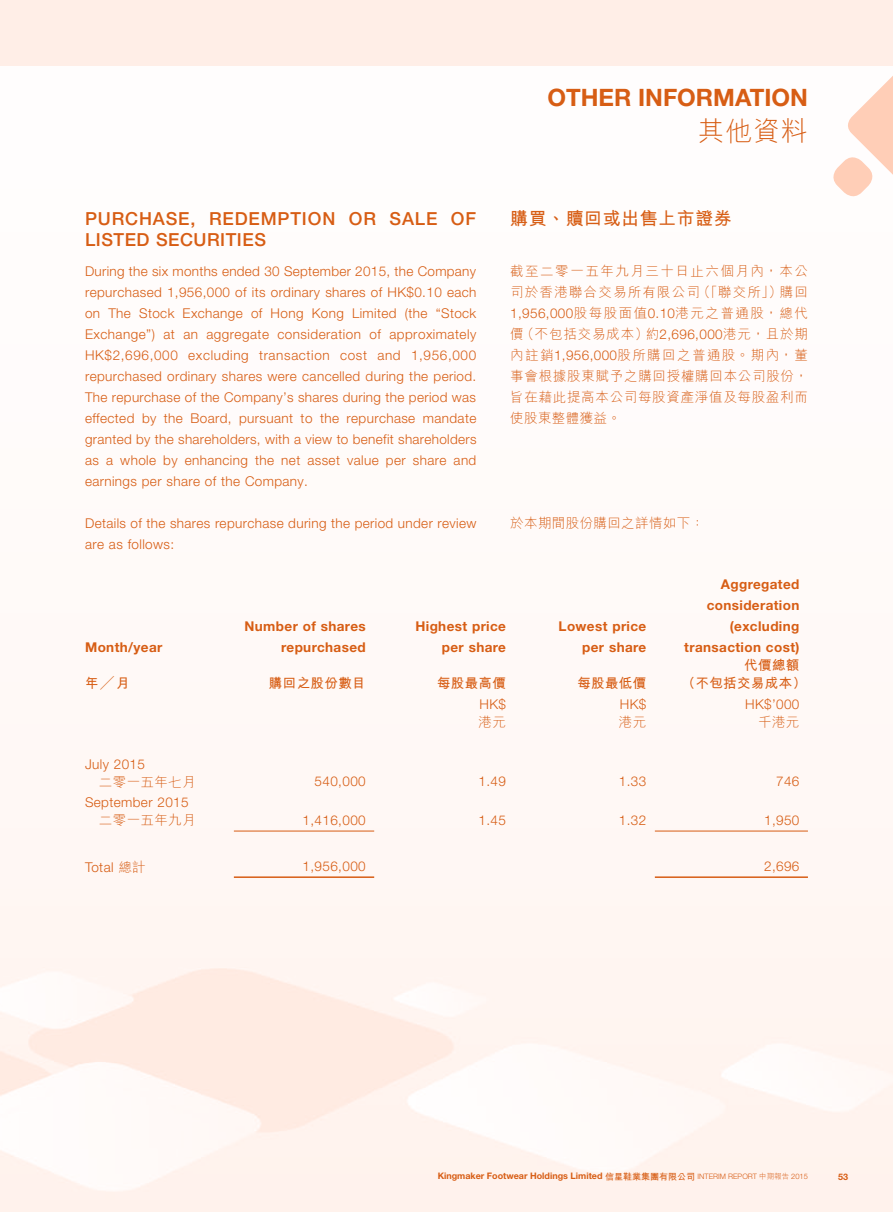
<style>
.page{position:relative;width:893px;height:1212px;background:#fff}
.page>*{position:absolute;margin:0;border:0;box-sizing:border-box;transform-origin:0 0}
.t1{font:300 27px "M Hei HK";color:#d75d14}
.t2{font:700 24px "Helvetica Neue LT Std";color:#d75d14}
.t3{font:500 18px/21px "Helvetica Neue LT Std";letter-spacing:.045em;color:#d75d14}
.t4{font:700 18px "M Hei HK";letter-spacing:.03em;color:#d75d14}
.t5{font:300 13.5px/21px "Helvetica Neue LT Std";letter-spacing:.03em;color:#d75d14;text-align:justify}
.t6{font:300 13.5px/21px "M Hei HK";letter-spacing:.04em;color:#d75d14;text-align:justify}
.t7{font:700 13.5px/21px "Helvetica Neue LT Std";letter-spacing:.03em;color:#d75d14;text-align:right}
.t8{font:700 13.5px/18px "M Hei HK";letter-spacing:.03em;color:#d75d14}
.t9{font:700 9px "Helvetica Neue LT Std";color:#d75d14}
.s1{font-family:"Helvetica Neue LT Std"}
.s2{font-family:"M Hei HK"}
.s3{font-weight:300;font-size:7.5px}
.s4{font-family:"M Hei HK";font-weight:300;font-size:7.5px}
</style>
<div class="page">
<div style="left:0;top:0;width:893px;height:66px;background:#ffeee7"></div>
<svg style="left:833px;top:75px;width:60px;height:122px"></svg>
<hr style="left:234px;top:831px;width:140px;height:1px;background:#d75d14">
<hr style="left:655px;top:831px;width:153px;height:1px;background:#d75d14">
<hr style="left:234px;top:876px;width:140px;height:2px;background:#d75d14">
<hr style="left:655px;top:876px;width:153px;height:2px;background:#d75d14">
<h3 class="t3" style="left:85px;top:208px;width:393px">PURCHASE, REDEMPTION OR SALE OF<br>LISTED SECURITIES</h3>
<p class="t5" style="left:85px;top:260px;width:393px">During the six months ended 30 September 2015, the Company repurchased 1,956,000 of its ordinary shares of HK$0.10 each on The Stock Exchange of Hong Kong Limited (the “Stock Exchange”) at an aggregate consideration of approximately HK$2,696,000 excluding transaction cost and 1,956,000 repurchased ordinary shares were cancelled during the period.<br>The repurchase of the Company’s shares during the period was effected by the Board, pursuant to the repurchase mandate granted by the shareholders, with a view to benefit shareholders as a whole by enhancing the net asset value per share and earnings per share of the Company.</p>
<p class="t5" style="left:85px;top:512px;width:393px">Details of the shares repurchase during the period under review are as follows:</p>
<h2 class="t2" style="left:547px;top:82px;width:262px">OTHER INFORMATION</h2>
<h1 class="t1" style="left:698px;top:112px;width:112px">其他資料</h1>
<h3 class="t4" style="left:510px;top:206px;width:223px">購買、贖回或出售上市證券</h3>
<p class="t6" style="left:510px;top:260px;width:299px">截至二零一五年九月三十日止六個月內，本公司於香港聯合交易所有限公司（「聯交所」）購回<span class="s1">1,956,000</span>股每股面值<span class="s1">0.10</span>港元之普通股，總代價（不包括交易成本）約<span class="s1">2,696,000</span>港元，且於期內註銷<span class="s1">1,956,000</span>股所購回之普通股。期內，董事會根據股東賦予之購回授權購回本公司股份，旨在藉此提高本公司每股資產淨值及每股盈利而使股東整體獲益。</p>
<p class="t6" style="left:510px;top:512px;width:195px">於本期間股份購回之詳情如下：</p>
<p class="t7" style="left:85px;top:636px;width:79px">Month/year</p>
<p class="t7" style="left:245px;top:615px;width:123px">Number of shares repurchased</p>
<p class="t7" style="left:415px;top:615px;width:92px">Highest price per share</p>
<p class="t7" style="left:559px;top:615px;width:89px">Lowest price per share</p>
<p class="t8" style="left:85px;top:673px;width:46px">年╱月</p>
<p class="t8" style="left:269px;top:673px;width:98px">購回之股份數目</p>
<p class="t8" style="left:437px;top:673px;width:71px">每股最高價</p>
<p class="t8" style="left:577px;top:673px;width:71px">每股最低價</p>
<p class="t7" style="left:684px;top:573px;width:117px">Aggregated consideration (excluding transaction cost)</p>
<p class="t8" style="left:682px;top:655px;width:126px;text-indent:63px">代價總額（不包括交易成本）</p>
<p class="t5" style="left:479px;top:693px;width:28px">HK$</p>
<p class="t5" style="left:620px;top:693px;width:28px">HK$</p>
<p class="t5" style="left:745px;top:693px;width:56px">HK$’000</p>
<p class="t6" style="left:479px;top:711px;width:29px">港元</p>
<p class="t6" style="left:619px;top:711px;width:29px">港元</p>
<p class="t6" style="left:758px;top:711px;width:43px">千港元</p>
<p class="t5" style="left:85px;top:753px;width:61px">July 2015</p>
<p class="t6" style="left:85px;top:771px;width:112px">　二零一五年七月</p>
<p class="t5" style="left:315px;top:771px;width:53px">540,000</p>
<p class="t5" style="left:479px;top:771px;width:29px">1.49</p>
<p class="t5" style="left:619px;top:771px;width:29px">1.33</p>
<p class="t5" style="left:776px;top:771px;width:25px">746</p>
<p class="t5" style="left:85px;top:792px;width:105px">September 2015</p>
<p class="t6" style="left:85px;top:809px;width:112px">　二零一五年九月</p>
<p class="t5" style="left:303px;top:809px;width:65px">1,416,000</p>
<p class="t5" style="left:479px;top:809px;width:29px">1.45</p>
<p class="t5" style="left:619px;top:809px;width:29px">1.32</p>
<p class="t5" style="left:764px;top:809px;width:37px">1,950</p>
<p class="t5" style="left:85px;top:856px;width:62px">Total <span class="s2">總計</span></p>
<p class="t5" style="left:303px;top:855px;width:65px">1,956,000</p>
<p class="t5" style="left:764px;top:855px;width:37px">2,696</p>
<p class="t9" style="left:438px;top:1170px;width:372px">Kingmaker Footwear Holdings Limited <span class="s2">信星鞋業集團有限公司</span> <span class="s3">INTERIM REPORT</span> <span class="s4">中期報告</span> <span class="s3">2015</span></p>
<p class="t9" style="left:838px;top:1171px;width:12px">53</p>
</div>
